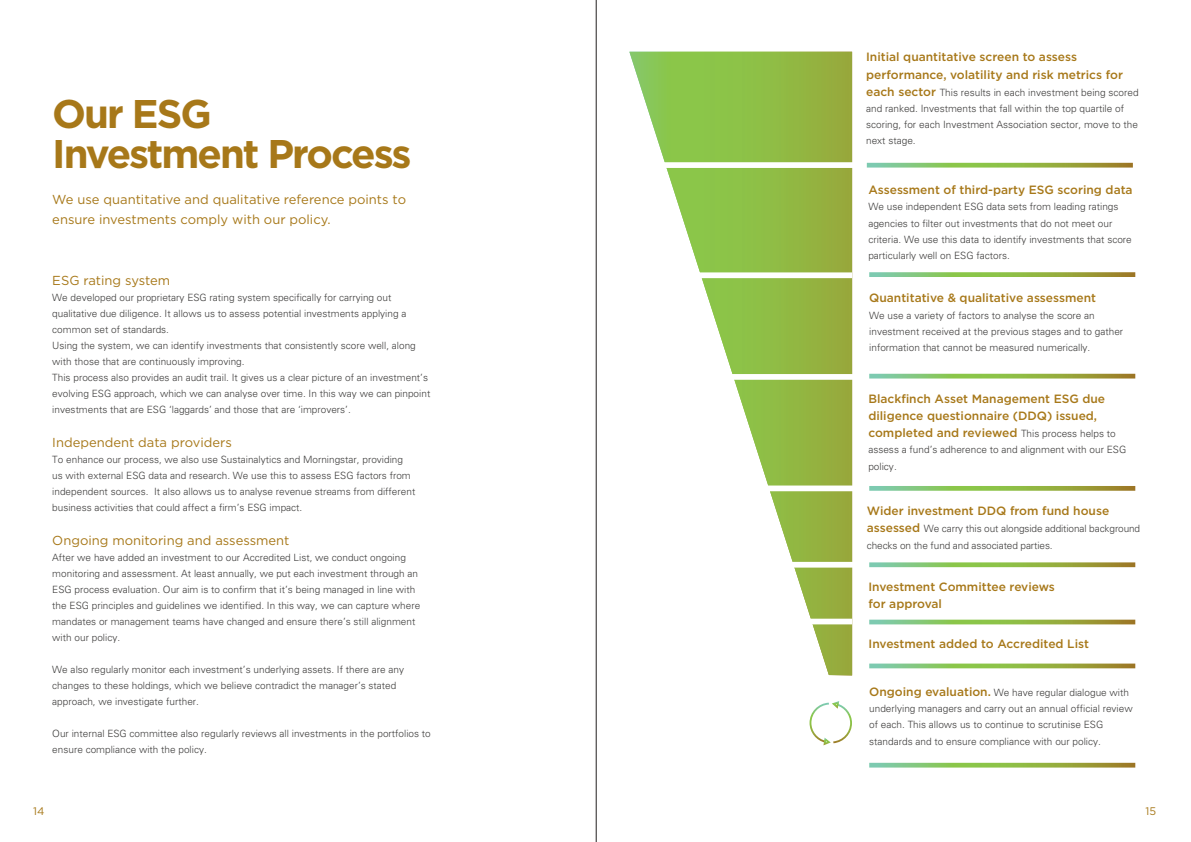
<style>
.page{position:relative;width:1191px;height:842px;background:#fff}
.page>*{position:absolute;margin:0;border:0;box-sizing:border-box;transform-origin:0 0}
.t1{font:700 40px/40px "Gotham";letter-spacing:-.05em;color:#a77819}
.t2{font:13px/20px "Gotham";color:#a77819}
.t3{font:500 12px/17.2px "Gotham";color:#a77819}
.t4{font:11px "Gotham";color:#a77819}
.t5{font:300 10px/16px "Univers";color:#3e3d3c}
.s1{font-family:"Gotham";font-weight:500;font-size:12px;color:#a77819}
.s2{font-family:"Univers";font-weight:300;font-size:10px;color:#3e3d3c}
</style>
<div class="page">
<svg style="left:629px;top:52px;width:223px;height:623px"></svg>
<div style="left:652px;top:162px;width:235px;height:6px;background:#fff"></div>
<svg style="left:867px;top:163px;width:265px;height:5px"></svg>
<svg style="left:869px;top:272px;width:266px;height:5px"></svg>
<div style="left:652px;top:272px;width:200px;height:6px;background:#fff"></div>
<svg style="left:869px;top:374px;width:266px;height:4px"></svg>
<div style="left:652px;top:374px;width:207px;height:6px;background:#fff"></div>
<svg style="left:869px;top:486px;width:266px;height:5px"></svg>
<div style="left:652px;top:485px;width:207px;height:6px;background:#fff"></div>
<svg style="left:869px;top:562px;width:266px;height:5px"></svg>
<svg style="left:869px;top:663px;width:266px;height:5px"></svg>
<svg style="left:869px;top:620px;width:266px;height:4px"></svg>
<div style="left:652px;top:562px;width:207px;height:6px;background:#fff"></div>
<div style="left:652px;top:619px;width:200px;height:5px;background:#fff"></div>
<hr style="left:596px;top:0;width:1px;height:842px;background:#231f20">
<svg style="left:869px;top:763px;width:266px;height:4px"></svg>
<svg style="left:809px;top:701px;width:43px;height:45px"></svg>
<h1 class="t1" style="left:52px;top:94px;width:361px">Our ESG<br>Investment Process</h1>
<h2 class="t2" style="left:52px;top:189px;width:355px">We use quantitative and qualitative reference points to ensure investments comply with our policy.</h2>
<h2 class="t2" style="left:52px;top:270px;width:119px">ESG rating system</h2>
<p class="t5" style="left:52px;top:289px;width:379px">We developed our proprietary ESG rating system specifically for carrying out qualitative due diligence. It allows us to assess potential investments applying a common set of standards.<br>Using the system, we can identify investments that consistently score well, along with those that are continuously improving.<br>This process also provides an audit trail. It gives us a clear picture of an investment’s evolving ESG approach, which we can analyse over time. In this way we can pinpoint investments that are ESG ‘laggards’ and those that are ‘improvers’.</p>
<h2 class="t2" style="left:52px;top:432px;width:181px">Independent data providers</h2>
<p class="t5" style="left:52px;top:451px;width:364px">To enhance our process, we also use Sustainalytics and Morningstar, providing us with external ESG data and research. We use this to assess ESG factors from independent sources. It also allows us to analyse revenue streams from different business activities that could affect a firm’s ESG impact.</p>
<h2 class="t2" style="left:52px;top:530px;width:239px">Ongoing monitoring and assessment</h2>
<p class="t5" style="left:52px;top:549px;width:369px">After we have added an investment to our Accredited List, we conduct ongoing monitoring and assessment. At least annually, we put each investment through an ESG process evaluation. Our aim is to confirm that it’s being managed in line with the ESG principles and guidelines we identified. In this way, we can capture where mandates or management teams have changed and ensure there’s still alignment with our policy.</p>
<p class="t5" style="left:52px;top:661px;width:353px">We also regularly monitor each investment’s underlying assets. If there are any changes to these holdings, which we believe contradict the manager’s stated approach, we investigate further.</p>
<p class="t5" style="left:52px;top:725px;width:380px">Our internal ESG committee also regularly reviews all investments in the portfolios to ensure compliance with the policy.</p>
<p class="t4" style="left:33px;top:804px;width:13px">14</p>
<p class="t3" style="left:866px;top:48px;width:258px">Initial quantitative screen to assess performance, volatility and risk metrics for</p>
<p class="t5" style="left:866px;top:84px;width:274px"><span class="s1">each sector</span> This results in each investment being scored and ranked. Investments that fall within the top quartile of scoring, for each Investment Association sector, move to the next stage.</p>
<p class="t3" style="left:868px;top:181px;width:266px">Assessment of third-party ESG scoring data</p>
<p class="t5" style="left:868px;top:199px;width:265px">We use independent ESG data sets from leading ratings agencies to filter out investments that do not meet our criteria. We use this data to identify investments that score particularly well on ESG factors.</p>
<p class="t3" style="left:869px;top:289px;width:228px">Quantitative &amp; qualitative assessment</p>
<p class="t5" style="left:869px;top:307px;width:255px">We use a variety of factors to analyse the score an investment received at the previous stages and to gather information that cannot be measured numerically.</p>
<p class="t3" style="left:868px;top:390px;width:249px">Blackfinch Asset Management ESG due diligence questionnaire (DDQ) issued, completed and reviewed <span class="s2">This process helps to</span></p>
<p class="t5" style="left:868px;top:442px;width:259px">assess a fund’s adherence to and alignment with our ESG policy.</p>
<p class="t3" style="left:867px;top:502px;width:244px">Wider investment DDQ from fund house</p>
<p class="t5" style="left:867px;top:521px;width:275px"><span class="s1">assessed</span> We carry this out alongside additional background checks on the fund and associated parties.</p>
<p class="t3" style="left:868px;top:578px;width:188px">Investment Committee reviews for approval</p>
<p class="t3" style="left:868px;top:635px;width:222px">Investment added to Accredited List</p>
<p class="t5" style="left:869px;top:684px;width:265px"><span class="s1">Ongoing evaluation.</span> We have regular dialogue with underlying managers and carry out an annual official review of each. This allows us to continue to scrutinise ESG standards and to ensure compliance with our policy.</p>
<p class="t4" style="left:1145px;top:804px;width:12px">15</p>
</div>
